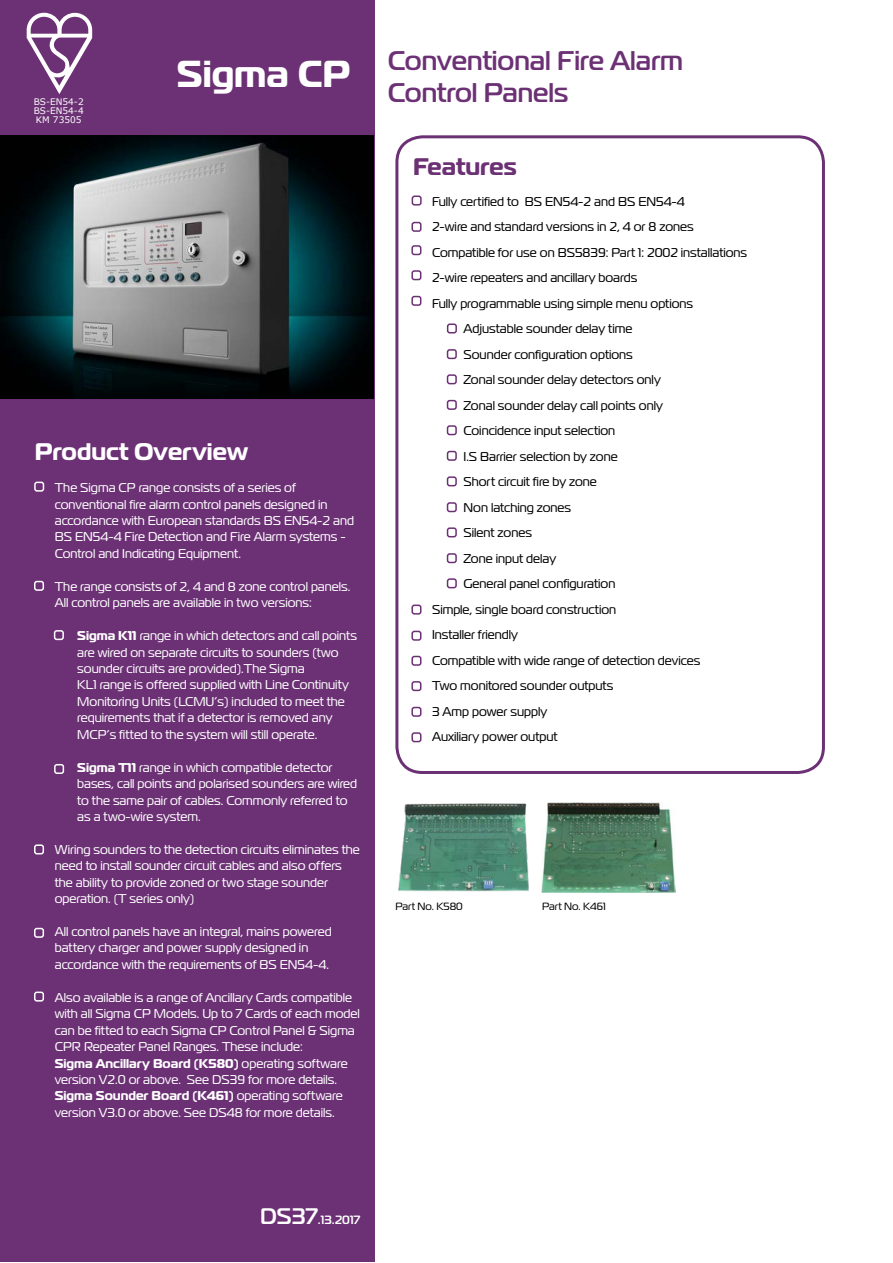
<style>
.page{position:relative;width:893px;height:1263px;background:#fff}
.page>*{position:absolute;margin:0;border:0;box-sizing:border-box;transform-origin:0 0}
.t1{font:700 37.5px "Magistral";color:#fff}
.t2{font:500 27px/32.4px "Magistral";color:#6c3175}
.t3{font:700 24px "Magistral";color:#fff}
.t4{font:700 24px "Magistral";color:#6c3175}
.t5{font:12.75px/16.5px "Magistral";color:#fff}
.t6{font:12.75px "Magistral";color:#000}
.t7{font:500 12px "Magistral";color:#fff}
.t8{font:10.5px "Magistral";color:#000}
.t9{font:9px/9px "Verdana";color:#fff;text-align:justify}
.s1{font-weight:700}
.s2{font-size:22.5px}
</style>
<div class="page">
<div style="left:0;top:1px;width:374px;height:1261px;background:#6c3175"></div>
<img style="left:0;top:135px;width:373px;height:264px">
<div style="left:395px;top:135px;width:430px;height:639px;border:3px solid #6c3175;border-radius:26px"></div>
<svg style="left:27px;top:13px;width:65px;height:81px"></svg>
<div style="left:34px;top:482px;width:10px;height:10px;border:2px solid #fff;border-radius:2px"></div>
<div style="left:34px;top:581px;width:10px;height:10px;border:2px solid #fff;border-radius:2px"></div>
<div style="left:54px;top:630px;width:10px;height:10px;border:2px solid #fff;border-radius:2px"></div>
<div style="left:54px;top:764px;width:10px;height:10px;border:2px solid #fff;border-radius:2px"></div>
<div style="left:34px;top:844px;width:10px;height:10px;border:2px solid #fff;border-radius:2px"></div>
<div style="left:34px;top:928px;width:10px;height:10px;border:2px solid #fff;border-radius:2px"></div>
<div style="left:34px;top:991px;width:10px;height:10px;border:2px solid #fff;border-radius:2px"></div>
<div style="left:412px;top:196px;width:10px;height:10px;border:2px solid #6c3175;border-radius:2px"></div>
<div style="left:411px;top:222px;width:11px;height:10px;border:2px solid #6c3175;border-radius:2px"></div>
<div style="left:411px;top:245px;width:10px;height:10px;border:2px solid #6c3175;border-radius:2px"></div>
<div style="left:411px;top:270px;width:10px;height:10px;border:2px solid #6c3175;border-radius:2px"></div>
<div style="left:411px;top:296px;width:10px;height:10px;border:2px solid #6c3175;border-radius:2px"></div>
<div style="left:411px;top:604px;width:10px;height:11px;border:2px solid #6c3175;border-radius:2px"></div>
<div style="left:447px;top:323px;width:10px;height:10px;border:2px solid #6c3175;border-radius:2px"></div>
<div style="left:447px;top:349px;width:10px;height:10px;border:2px solid #6c3175;border-radius:2px"></div>
<div style="left:447px;top:374px;width:10px;height:10px;border:2px solid #6c3175;border-radius:2px"></div>
<div style="left:447px;top:400px;width:10px;height:10px;border:2px solid #6c3175;border-radius:2px"></div>
<div style="left:447px;top:425px;width:10px;height:10px;border:2px solid #6c3175;border-radius:2px"></div>
<div style="left:447px;top:451px;width:10px;height:10px;border:2px solid #6c3175;border-radius:2px"></div>
<div style="left:411px;top:631px;width:10px;height:10px;border:2px solid #6c3175;border-radius:2px"></div>
<div style="left:411px;top:656px;width:10px;height:10px;border:2px solid #6c3175;border-radius:2px"></div>
<div style="left:411px;top:681px;width:10px;height:10px;border:2px solid #6c3175;border-radius:2px"></div>
<div style="left:411px;top:707px;width:10px;height:10px;border:2px solid #6c3175;border-radius:2px"></div>
<div style="left:411px;top:732px;width:10px;height:10px;border:2px solid #6c3175;border-radius:2px"></div>
<div style="left:447px;top:476px;width:10px;height:10px;border:2px solid #6c3175;border-radius:2px"></div>
<div style="left:447px;top:502px;width:10px;height:10px;border:2px solid #6c3175;border-radius:2px"></div>
<div style="left:447px;top:527px;width:10px;height:10px;border:2px solid #6c3175;border-radius:2px"></div>
<div style="left:447px;top:553px;width:10px;height:10px;border:2px solid #6c3175;border-radius:2px"></div>
<div style="left:447px;top:578px;width:10px;height:10px;border:2px solid #6c3175;border-radius:2px"></div>
<img style="left:398px;top:803px;width:131px;height:89px">
<img style="left:541px;top:803px;width:134px;height:90px">
<p class="t9" style="left:34px;top:97px;width:52px">BS-EN54-2<br>BS-EN54-4<br>KM 73505</p>
<h1 class="t1" style="left:177px;top:49px;width:175px">Sigma CP</h1>
<h3 class="t3" style="left:35px;top:436px;width:215px">Product Overview</h3>
<p class="t5" style="left:55px;top:479px;width:301px">The Sigma CP range consists of a series of conventional fire alarm control panels designed in accordance with European standards BS EN54-2 and BS EN54-4 Fire Detection and Fire Alarm systems - Control and Indicating Equipment.</p>
<p class="t5" style="left:55px;top:578px;width:297px">The range consists of 2, 4 and 8 zone control panels.<br>All control panels are available in two versions:</p>
<p class="t5" style="left:77px;top:627px;width:281px"><span class="s1">Sigma K11</span> range in which detectors and call points are wired on separate circuits to sounders (two sounder circuits are provided).The Sigma<br>KL1 range is offered supplied with Line Continuity Monitoring Units (LCMU’s) included to meet the requirements that if a detector is removed any MCP’s fitted to the system will still operate.</p>
<p class="t5" style="left:77px;top:759px;width:281px"><span class="s1">Sigma T11</span> range in which compatible detector bases, call points and polarised sounders are wired to the same pair of cables. Commonly referred to as a two-wire system.</p>
<p class="t5" style="left:55px;top:841px;width:306px">Wiring sounders to the detection circuits eliminates the need to install sounder circuit cables and also offers the ability to provide zoned or two stage sounder operation. (T series only)</p>
<p class="t5" style="left:55px;top:923px;width:279px">All control panels have an integral, mains powered battery charger and power supply designed in accordance with the requirements of BS EN54-4.</p>
<p class="t5" style="left:55px;top:989px;width:307px">Also available is a range of Ancillary Cards compatible with all Sigma CP Models. Up to 7 Cards of each model can be fitted to each Sigma CP Control Panel &amp; Sigma CPR Repeater Panel Ranges. These include:<br><span class="s1">Sigma Ancillary Board (K580)</span> operating software version V2.0 or above. See DS39 for more details.<br><span class="s1">Sigma Sounder Board (K461)</span> operating software version V3.0 or above. See DS48 for more details.</p>
<h2 class="t2" style="left:388px;top:45px;width:297px">Conventional Fire Alarm<br>Control Panels</h2>
<h3 class="t4" style="left:413px;top:151px;width:105px">Features</h3>
<p class="t6" style="left:432px;top:194px;width:254px">Fully certified to BS EN54-2 and BS EN54-4</p>
<p class="t6" style="left:432px;top:219px;width:263px">2-wire and standard versions in 2, 4 or 8 zones</p>
<p class="t6" style="left:432px;top:245px;width:317px">Compatible for use on BS5839: Part 1: 2002 installations</p>
<p class="t6" style="left:432px;top:270px;width:207px">2-wire repeaters and ancillary boards</p>
<p class="t6" style="left:432px;top:296px;width:263px">Fully programmable using simple menu options</p>
<p class="t6" style="left:464px;top:321px;width:170px">Adjustable sounder delay time</p>
<p class="t6" style="left:464px;top:347px;width:171px">Sounder configuration options</p>
<p class="t6" style="left:464px;top:372px;width:199px">Zonal sounder delay detectors only</p>
<p class="t6" style="left:464px;top:398px;width:201px">Zonal sounder delay call points only</p>
<p class="t6" style="left:464px;top:423px;width:153px">Coincidence input selection</p>
<p class="t6" style="left:464px;top:449px;width:156px">I.S Barrier selection by zone</p>
<p class="t6" style="left:464px;top:474px;width:135px">Short circuit fire by zone</p>
<p class="t6" style="left:464px;top:500px;width:109px">Non latching zones</p>
<p class="t6" style="left:464px;top:525px;width:70px">Silent zones</p>
<p class="t6" style="left:464px;top:551px;width:94px">Zone input delay</p>
<p class="t6" style="left:464px;top:576px;width:153px">General panel configuration</p>
<p class="t6" style="left:432px;top:602px;width:186px">Simple, single board construction</p>
<p class="t6" style="left:432px;top:627px;width:88px">Installer friendly</p>
<p class="t6" style="left:432px;top:653px;width:270px">Compatible with wide range of detection devices</p>
<p class="t6" style="left:432px;top:678px;width:183px">Two monitored sounder outputs</p>
<p class="t6" style="left:432px;top:704px;width:117px">3 Amp power supply</p>
<p class="t6" style="left:432px;top:729px;width:127px">Auxiliary power output</p>
<p class="t8" style="left:395px;top:900px;width:69px">Part No. K580</p>
<p class="t8" style="left:542px;top:900px;width:65px">Part No. K461</p>
<p class="t7" style="left:260px;top:1212px;width:102px"><span class="s2">DS37</span>.13.2017</p>
</div>
